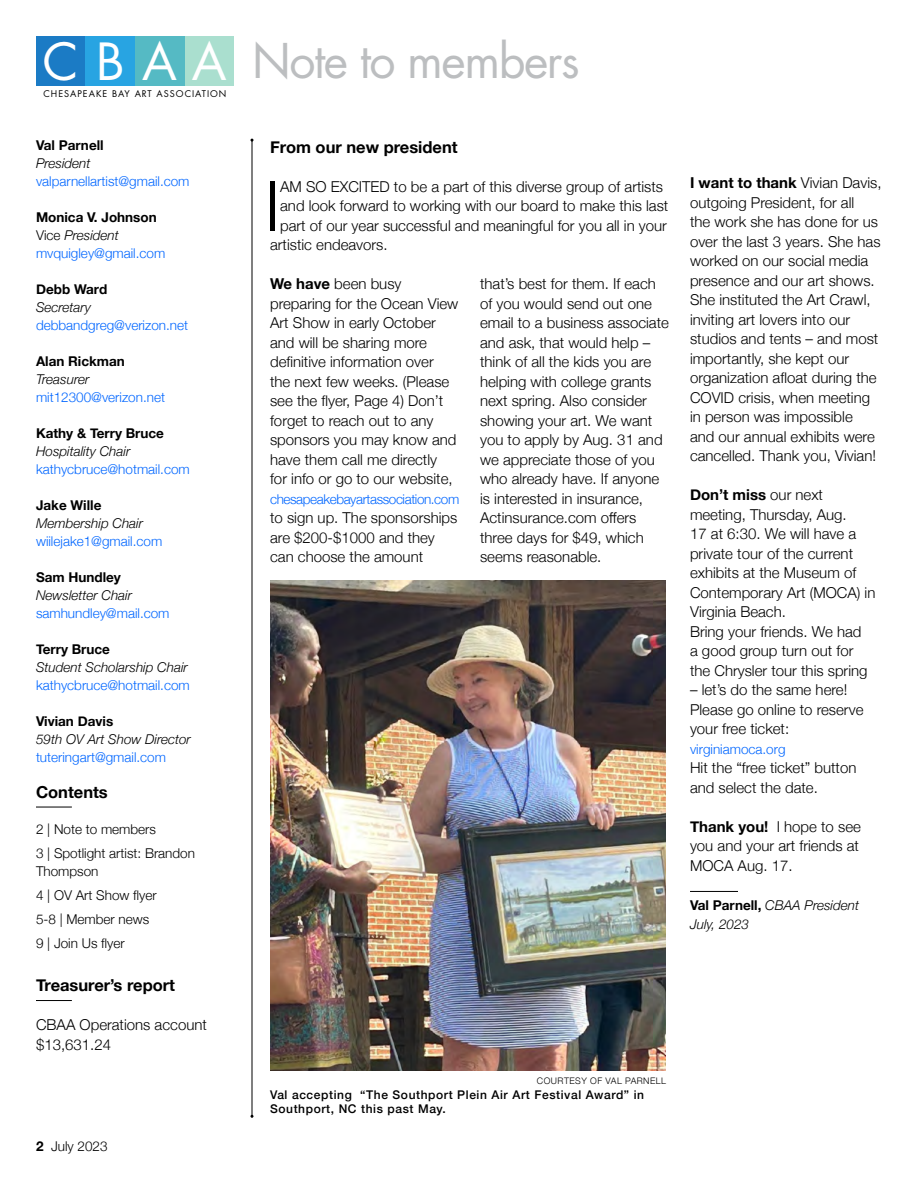
<style>
.page{position:relative;width:918px;height:1188px;background:#fff}
.page>*{position:absolute;margin:0;border:0;box-sizing:border-box;transform-origin:0 0}
.t1{font:300 69.6px "Helvetica Neue";color:#000}
.t2{font:46.5px "Futura Std";letter-spacing:-.03em;color:#bcbec0}
.t3{font:700 16.5px "Helvetica Neue";color:#000}
.t4{font:300 15px/19.5px "Helvetica Neue";color:#000}
.t5{font:300 13.5px/18px "Helvetica Neue";color:#06f}
.t6{font:italic 300 13.5px/19.5px "Helvetica Neue";color:#000}
.t7{font:300 13.5px/24px "Helvetica Neue";color:#000}
.t8{font:700 13.5px "Helvetica Neue";color:#000}
.t9{font:300 13.5px "Helvetica Neue";letter-spacing:-.03em;color:#06f}
.t10{font:500 12px/14.4px "Helvetica Neue";letter-spacing:.05em;color:#000}
.t11{font:9px "Futura Std";letter-spacing:.11em;color:#000}
.t12{font:300 9px "Helvetica Neue";letter-spacing:.05em;color:#000}
.s1{font-size:49.8px;color:#fff}
.s2{font-weight:700;color:#000}
.s3{color:#000}
.s4{font-style:italic;color:#000}
.s5{font-style:italic}
.s6{font-weight:700}
.s7{font-weight:700;font-style:normal}
</style>
<div class="page">
<hr style="left:690px;top:891px;width:48px;height:1px;background:#000">
<div style="left:184px;top:36px;width:50px;height:49px;background:#aadfcf"></div>
<div style="left:36px;top:36px;width:50px;height:49px;background:#1b7bc5"></div>
<div style="left:86px;top:36px;width:49px;height:49px;background:#28a4e2"></div>
<div style="left:135px;top:36px;width:49px;height:49px;background:#55bac4"></div>
<hr style="left:252px;top:140px;width:1px;height:976px;background:#000">
<hr style="left:36px;top:807px;width:36px;height:1px;background:#000">
<hr style="left:36px;top:1000px;width:36px;height:1px;background:#000">
<img style="left:270px;top:580px;width:396px;height:491px">
<h2 class="t2" style="left:43px;top:32px;width:538px"><span class="s1">C B A A</span> Note to members</h2>
<p class="t11" style="left:44px;top:88px;width:184px">CHESAPEAKE BAY ART ASSOCIATION</p>
<p class="t8" style="left:36px;top:134px;width:69px">Val Parnell</p>
<p class="t6" style="left:36px;top:152px;width:56px">President</p>
<p class="t5" style="left:36px;top:171px;width:155px">valparnellartist@gmail.com</p>
<p class="t5" style="left:36px;top:207px;width:131px"><span class="s2">Monica V. Johnson<br></span><span class="s3">Vice</span> <span class="s4">President </span>mvquigley@gmail.com</p>
<p class="t8" style="left:36px;top:278px;width:73px">Debb Ward</p>
<p class="t6" style="left:36px;top:296px;width:57px">Secretary</p>
<p class="t5" style="left:36px;top:315px;width:154px">debbandgreg@verizon.net</p>
<p class="t8" style="left:36px;top:350px;width:90px">Alan Rickman</p>
<p class="t6" style="left:36px;top:368px;width:55px">Treasurer</p>
<p class="t5" style="left:36px;top:387px;width:131px">mit12300@verizon.net</p>
<p class="t8" style="left:36px;top:422px;width:130px">Kathy &amp; Terry Bruce</p>
<p class="t6" style="left:36px;top:440px;width:96px">Hospitality Chair</p>
<p class="t5" style="left:36px;top:459px;width:155px">kathycbruce@hotmail.com</p>
<p class="t8" style="left:36px;top:494px;width:67px">Jake Wille</p>
<p class="t6" style="left:36px;top:512px;width:109px">Membership Chair</p>
<p class="t5" style="left:36px;top:531px;width:128px">wiilejake1@gmail.com</p>
<p class="t8" style="left:36px;top:566px;width:87px">Sam Hundley</p>
<p class="t6" style="left:36px;top:584px;width:98px">Newsletter Chair</p>
<p class="t5" style="left:36px;top:603px;width:135px">samhundley@mail.com</p>
<p class="t8" style="left:36px;top:638px;width:76px">Terry Bruce</p>
<p class="t6" style="left:36px;top:656px;width:153px">Student Scholarship Chair</p>
<p class="t5" style="left:36px;top:675px;width:155px">kathycbruce@hotmail.com</p>
<p class="t8" style="left:36px;top:710px;width:79px">Vivian Davis</p>
<p class="t6" style="left:36px;top:728px;width:156px">59th OV Art Show Director</p>
<p class="t5" style="left:36px;top:747px;width:132px">tuteringart@gmail.com</p>
<p class="t3" style="left:36px;top:779px;width:73px">Contents</p>
<p class="t7" style="left:36px;top:816px;width:161px">2 | Note to members<br>3 | Spotlight artist: Brandon</p>
<p class="t7" style="left:36px;top:858px;width:122px">Thompson<br>4 | OV Art Show flyer<br>5-8 | Member news<br>9 <span class="s5">|</span> Join Us flyer</p>
<p class="t3" style="left:36px;top:972px;width:141px">Treasurer’s report</p>
<p class="t4" style="left:36px;top:1014px;width:172px">CBAA Operations account $13,631.24</p>
<p class="t7" style="left:36px;top:1133px;width:73px"><span class="s6">2</span> July 2023</p>
<p class="t3" style="left:270px;top:134px;width:189px">From our new president</p>
<h1 class="t1" style="left:265px;top:150px;width:17px">I</h1>
<p class="t4" style="left:280px;top:175px;width:384px">am so excited to be a part of this diverse group of artists</p>
<p class="t4" style="left:280px;top:195px;width:390px">and look forward to working with our board to make this last</p>
<p class="t4" style="left:280px;top:214px;width:388px">part of our year successful and meaningful for you all in your</p>
<p class="t4" style="left:270px;top:234px;width:119px">artistic endeavors.</p>
<p class="t4" style="left:270px;top:273px;width:190px"><span class="s6">We have</span> been busy preparing for the Ocean View<br>Art Show in early October and will be sharing more definitive information over<br>the next few weeks. (Please see the flyer, Page 4) Don’t forget to reach out to any sponsors you may know and have them call me directly<br>for info or go to our website,</p>
<p class="t9" style="left:270px;top:488px;width:191px">chesapeakebayartassociation.com</p>
<p class="t4" style="left:270px;top:507px;width:189px">to sign up. The sponsorships are $200-$1000 and they can choose the amount</p>
<p class="t4" style="left:480px;top:273px;width:190px">that’s best for them. If each of you would send out one email to a business associate and ask, that would help – think of all the kids you are helping with college grants next spring. Also consider showing your art. We want you to apply by Aug. 31 and we appreciate those of you who already have. If anyone is interested in insurance,<br>Actinsurance.com offers three days for $49, which seems reasonable.</p>
<p class="t12" style="left:537px;top:1074px;width:131px">courtesy of Val Parn ell</p>
<p class="t10" style="left:270px;top:1086px;width:376px">Val accepting “The Southport Plein Air Art Festival Award” in<br>Southport, NC this past May.</p>
<p class="t4" style="left:690px;top:172px;width:193px"><span class="s6">I want to thank</span> Vivian Davis, outgoing President, for all<br>the work she has done for us over the last 3 years. She has worked on our social media presence and our art shows.<br>She instituted the Art Crawl, inviting art lovers into our studios and tents – and most importantly, she kept our organization afloat during the<br>COVID crisis, when meeting in person was impossible<br>and our annual exhibits were cancelled. Thank you, Vivian!</p>
<p class="t4" style="left:690px;top:484px;width:187px"><span class="s6">Don’t miss</span> our next meeting, Thursday, Aug.<br>17 at 6:30. We will have a private tour of the current exhibits at the Museum of<br>Contemporary Art (MOCA) in<br>Virginia Beach.<br>Bring your friends. We had<br>a good group turn out for the Chrysler tour this spring</p>
<p class="t4" style="left:690px;top:679px;width:175px">– let’s do the same here!<br>Please go online to reserve your free ticket:</p>
<p class="t5" style="left:690px;top:739px;width:97px">virginiamoca.org</p>
<p class="t4" style="left:690px;top:757px;width:168px">Hit the “free ticket” button and select the date.</p>
<p class="t4" style="left:690px;top:816px;width:172px"><span class="s6">Thank you!</span> I hope to see you and your art friends at<br>MOCA</p>
<p class="t4" style="left:738px;top:855px;width:57px">Aug. 17.</p>
<p class="t6" style="left:690px;top:894px;width:171px"><span class="s7">Val Parnell,</span> CBAA President<br>July, 2023</p>
</div>
